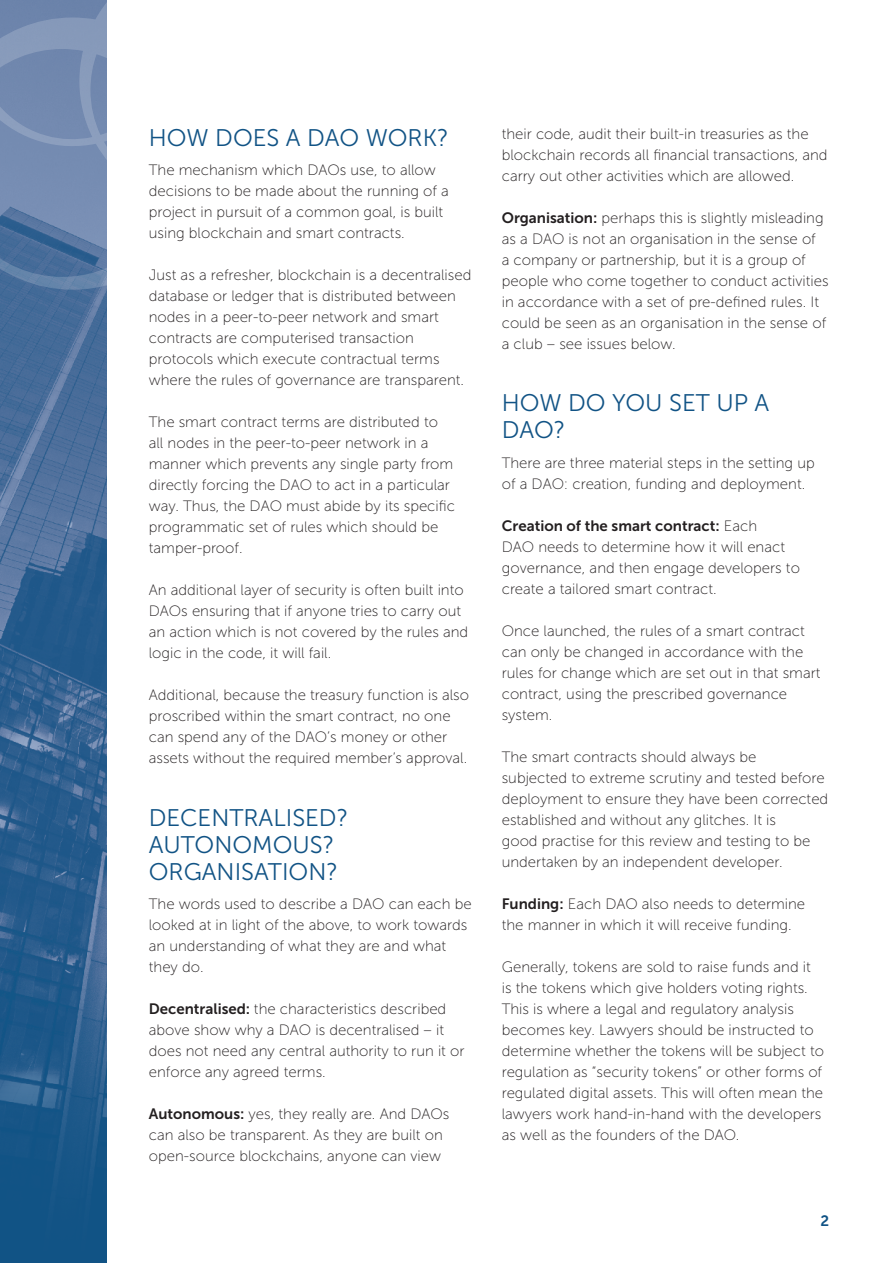
<style>
.page{position:relative;width:893px;height:1263px;background:#fff}
.page>*{position:absolute;margin:0;border:0;box-sizing:border-box;transform-origin:0 0}
.t1{font:24px/27px "Museo Sans 300";color:#115385}
.P1{font:15px/21px "Museo Sans 100";color:#231f20}
.t2{font:15px "Museo Sans 700";color:#115385}
.s1{font-family:"Museo Sans 700"}
</style>
<div class="page">
<img style="left:0;top:290px;width:106px;height:667px">
<svg style="left:0;top:957px;width:106px;height:306px;background:#1e5889"></svg>
<svg style="left:0;top:0;width:106px;height:290px;background:#6e87ad"></svg>
<h2 class="t1" style="left:149px;top:124px;width:301px">HOW DOES A DAO WORK?</h2>
<p class="P1" style="left:149px;top:160px;width:302px">The mechanism which DAOs use, to allow decisions to be made about the running of a project in pursuit of a common goal, is built using blockchain and smart contracts.</p>
<p class="P1" style="left:149px;top:265px;width:324px">Just as a refresher, blockchain is a decentralised database or ledger that is distributed between nodes in a peer-to-peer network and smart contracts are computerised transaction protocols which execute contractual terms where the rules of governance are transparent.</p>
<p class="P1" style="left:149px;top:412px;width:308px">The smart contract terms are distributed to all nodes in the peer-to-peer network in a manner which prevents any single party from directly forcing the DAO to act in a particular way. Thus, the DAO must abide by its specific programmatic set of rules which should be tamper-proof.</p>
<p class="P1" style="left:149px;top:580px;width:321px">An additional layer of security is often built into DAOs ensuring that if anyone tries to carry out an action which is not covered by the rules and logic in the code, it will fail.</p>
<p class="P1" style="left:149px;top:685px;width:322px">Additional, because the treasury function is also proscribed within the smart contract, no one can spend any of the DAO’s money or other assets without the required member’s approval.</p>
<h2 class="t1" style="left:149px;top:804px;width:201px">DECENTRALISED?<br>AUTONOMOUS?<br>ORGANISATION?</h2>
<p class="P1" style="left:149px;top:894px;width:324px">The words used to describe a DAO can each be looked at in light of the above, to work towards an understanding of what they are and what they do.</p>
<p class="P1" style="left:149px;top:999px;width:317px"><span class="s1">Decentralised:</span> the characteristics described above show why a DAO is decentralised – it does not need any central authority to run it or enforce any agreed terms.</p>
<p class="P1" style="left:149px;top:1104px;width:302px"><span class="s1">Autonomous:</span> yes, they really are. And DAOs can also be transparent. As they are built on open-source blockchains, anyone can view</p>
<p class="P1" style="left:502px;top:123px;width:327px">their code, audit their built-in treasuries as the blockchain records all financial transactions, and carry out other activities which are allowed.</p>
<p class="P1" style="left:502px;top:207px;width:328px"><span class="s1">Organisation:</span> perhaps this is slightly misleading as a DAO is not an organisation in the sense of<br>a company or partnership, but it is a group of people who come together to conduct activities in accordance with a set of pre-defined rules. It could be seen as an organisation in the sense of a club – see issues below.</p>
<h2 class="t1" style="left:502px;top:390px;width:269px">HOW DO YOU SET UP A<br>DAO?</h2>
<p class="P1" style="left:502px;top:452px;width:314px">There are three material steps in the setting up of a DAO: creation, funding and deployment.</p>
<p class="P1" style="left:502px;top:515px;width:300px"><span class="s1">Creation of the smart contract:</span> Each<br>DAO needs to determine how it will enact governance, and then engage developers to create a tailored smart contract.</p>
<p class="P1" style="left:502px;top:620px;width:320px">Once launched, the rules of a smart contract can only be changed in accordance with the rules for change which are set out in that smart contract, using the prescribed governance system.</p>
<p class="P1" style="left:502px;top:746px;width:328px">The smart contracts should always be<br>subjected to extreme scrutiny and tested before deployment to ensure they have been corrected established and without any glitches. It is<br>good practise for this review and testing to be undertaken by an independent developer.</p>
<p class="P1" style="left:502px;top:893px;width:305px"><span class="s1">Funding:</span> Each DAO also needs to determine the manner in which it will receive funding.</p>
<p class="P1" style="left:502px;top:956px;width:324px">Generally, tokens are sold to raise funds and it is the tokens which give holders voting rights.<br>This is where a legal and regulatory analysis becomes key. Lawyers should be instructed to determine whether the tokens will be subject to regulation as “security tokens” or other forms of regulated digital assets. This will often mean the lawyers work hand-in-hand with the developers as well as the founders of the DAO.</p>
<p class="t2" style="left:820px;top:1212px;width:10px">2</p>
</div>
